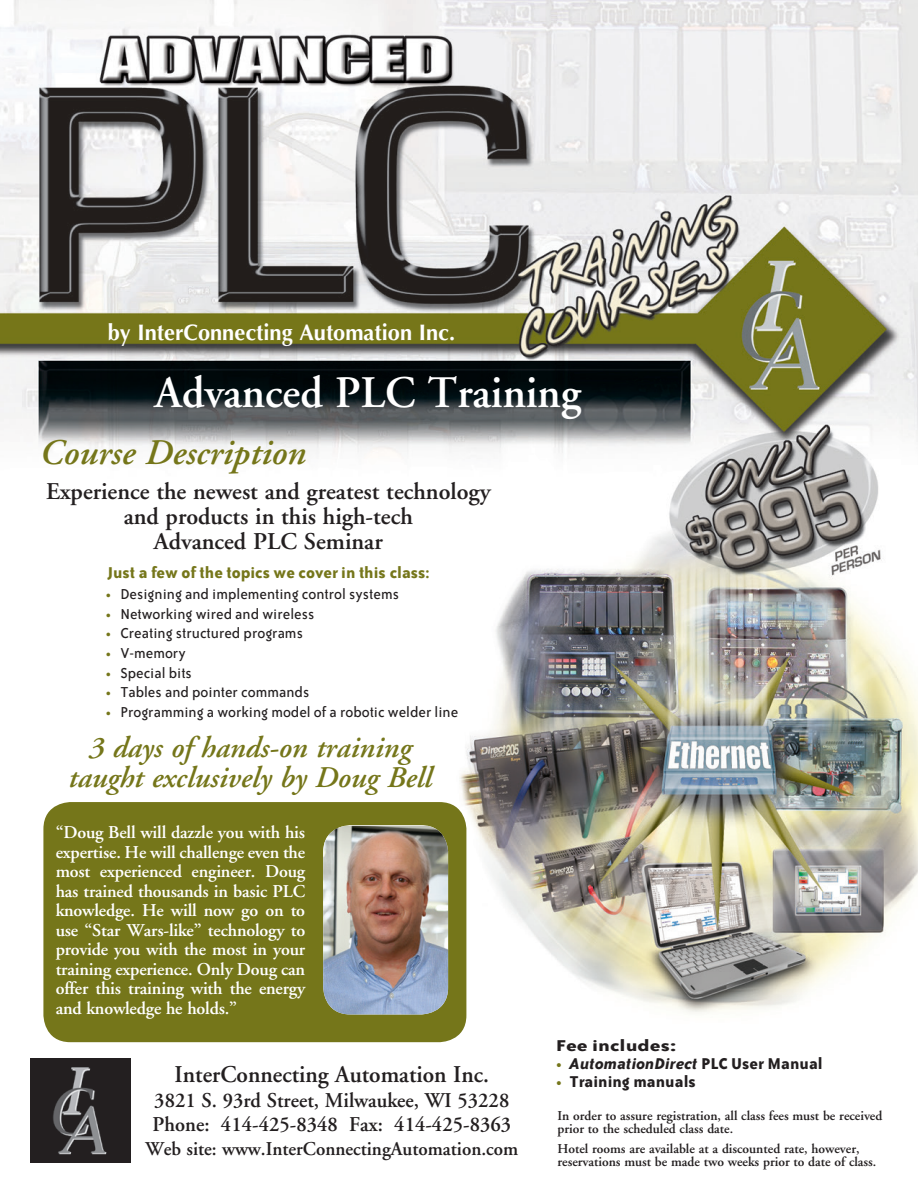
<style>
.page{position:relative;width:918px;height:1188px;background:#fff}
.page>*{position:absolute;margin:0;border:0;box-sizing:border-box;transform-origin:0 0}
.t1{font:600 45px "Adobe Garamond";color:#fff}
.t2{font:italic 600 36px "Adobe Garamond";color:#75761a}
.t3{font:italic 600 30px/30px "Adobe Garamond";color:#75761a;text-align:center}
.t4{font:600 24px/24.9px "Adobe Garamond";color:#231f20;text-align:center}
.t5{font:700 22.5px "Optima";color:#fff}
.t6{font:600 21px/24px "Adobe Garamond";color:#231f20}
.t7{font:600 19.5px "Adobe Garamond";color:#231f20}
.t8{font:600 18px/19.5px "Adobe Garamond";letter-spacing:-.01em;color:#fff;text-align:justify}
.t9{font:700 18px "Bailey Sans ITC";color:#75761a}
.t10{font:italic 700 18px "Bailey Sans ITC";color:#231f20}
.t11{font:700 18px "Bailey Sans ITC";color:#231f20}
.t12{font:700 18px "Bailey Sans ITC";color:#231f20;scale:1.26 1}
.t13{font:16.5px "Bailey Sans ITC";color:#231f20}
.t14{font:600 13.5px/12.9px "Adobe Garamond";color:#231f20}
.s1{font-weight:700;color:#75761a}
.s2{font-style:normal;color:#75761a}
.s3{font-style:normal}
.s4{color:#75761a}
</style>
<div class="page">
<img style="left:0;top:0;width:918px;height:1163px">
<div style="left:43px;top:802px;width:423px;height:240px;background:#75761a;border-radius:27px"></div>
<img style="left:323px;top:826px;width:125px;height:188px">
<img style="left:30px;top:1059px;width:100px;height:104px">
<p class="t5" style="left:108px;top:319px;width:349px">by InterConnecting Automation Inc.</p>
<h1 class="t1" style="left:155px;top:368px;width:428px">Advanced PLC Training</h1>
<h2 class="t2" style="left:40px;top:433px;width:268px">Course Description</h2>
<h3 class="t4" style="left:46px;top:479px;width:446px">Experience the newest and greatest technology and products in this high-tech<br>Advanced PLC Seminar</h3>
<p class="t9" style="left:107px;top:563px;width:324px">Just a few of the topics we cover in this class:</p>
<p class="t13" style="left:106px;top:585px;width:295px"><span class="s1">•</span> Designing and implementing control systems</p>
<p class="t13" style="left:106px;top:605px;width:210px"><span class="s1">•</span> Networking wired and wireless</p>
<p class="t13" style="left:106px;top:625px;width:199px"><span class="s1">•</span> Creating structured programs</p>
<p class="t13" style="left:106px;top:644px;width:81px"><span class="s1">•</span> V-memory</p>
<p class="t13" style="left:106px;top:664px;width:88px"><span class="s1">•</span> Special bits</p>
<p class="t13" style="left:106px;top:684px;width:205px"><span class="s1">•</span> Tables and pointer commands</p>
<p class="t13" style="left:106px;top:704px;width:354px"><span class="s1">•</span> Programming a working model of a robotic welder line</p>
<h3 class="t3" style="left:69px;top:733px;width:365px">3 days of hands-on training taught exclusively by Doug Bell</h3>
<p class="t8" style="left:56px;top:823px;width:251px">“Doug Bell will dazzle you with his expertise. He will challenge even the most experienced engineer. Doug has trained thousands in basic PLC knowledge. He will now go on to use “Star Wars-like” technology to provide you with the most in your training experience. Only Doug can offer this training with the energy and knowledge he holds.”</p>
<h3 class="t4" style="left:175px;top:1062px;width:316px">InterConnecting Automation Inc.</h3>
<p class="t6" style="left:153px;top:1089px;width:360px">3821 S. 93rd Street, Milwaukee, WI 53228<br>Phone: 414-425-8348 Fax: 414-425-8363</p>
<p class="t7" style="left:146px;top:1138px;width:374px">Web site: www.InterConnectingAutomation.com</p>
<p class="t12" style="left:556px;top:1036px;width:98px">Fee includes:</p>
<p class="t10" style="left:556px;top:1054px;width:268px"><span class="s2">•</span> AutomationDirect <span class="s3">PLC User Manual</span></p>
<p class="t11" style="left:556px;top:1071px;width:141px"><span class="s4">•</span> Training manuals</p>
<p class="t14" style="left:557px;top:1110px;width:326px">In order to assure registration, all class fees must be received prior to the scheduled class date.</p>
<p class="t14" style="left:557px;top:1142px;width:320px">Hotel rooms are available at a discounted rate, however, reservations must be made two weeks prior to date of class.</p>
</div>
